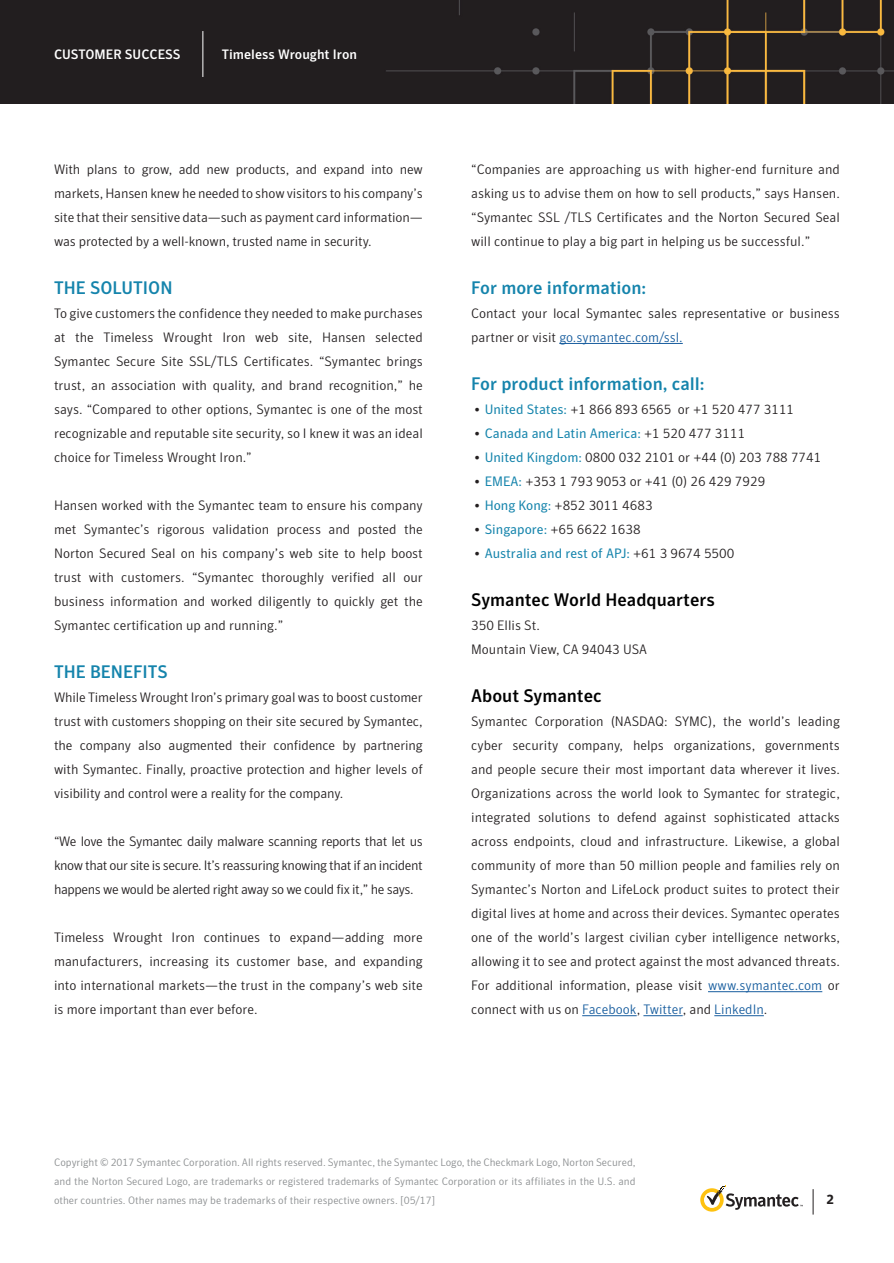
<style>
.page{position:relative;width:894px;height:1263px;background:#fff}
.page>*{position:absolute;margin:0;border:0;box-sizing:border-box;transform-origin:0 0}
.Blue_header{font:500 18px "Symantec Sans";color:#1584ac}
.Blue_header-2{font:500 18px "Symantec Sans";color:#000}
.Body{font:300 13.5px/24px "Symantec Sans";color:#231f20;text-align:justify}
.t1{font:13.5px "Symantec Sans";color:#1584ac}
.t2{font:500 13.5px "Symantec Sans";color:#fff}
.t3{font:700 13.5px "Symantec Sans";color:#231f20}
.Body-2{font:300 10.65px/18.9px "Symantec Sans";color:#8a8d8f;text-align:justify}
.s1{color:#175d9e}
.s2{font-weight:400;color:#1584ac}
.s3{font-weight:300;color:#231f20}
</style>
<div class="page">
<div style="left:0;top:0;width:893px;height:103px;background:#221e1f"></div>
<hr style="left:202px;top:31px;width:1px;height:46px;background:#fff">
<svg style="left:812px;top:1189px;width:1px;height:25px"></svg>
<svg style="left:700px;top:1185px;width:102px;height:26px"></svg>
<hr style="left:559px;top:343px;width:123px;height:1px;background:#175d9e">
<hr style="left:707px;top:991px;width:115px;height:1px;background:#175d9e">
<hr style="left:582px;top:1015px;width:54px;height:1px;background:#175d9e">
<hr style="left:643px;top:1015px;width:39px;height:1px;background:#175d9e">
<hr style="left:714px;top:1015px;width:49px;height:1px;background:#175d9e">
<p class="t2" style="left:54px;top:46px;width:128px">CUSTOMER SUCCESS</p>
<p class="t2" style="left:222px;top:46px;width:137px">Timeless Wrought Iron</p>
<p class="Body" style="left:54px;top:157px;width:370px">With plans to grow, add new products, and expand into new markets, Hansen knew he needed to show visitors to his company’s site that their sensitive data—such as payment card information— was protected by a well-known, trusted name in security.</p>
<p class="Blue_header" style="left:54px;top:277px;width:120px">THE SOLUTION</p>
<p class="Body" style="left:54px;top:301px;width:370px">To give customers the confidence they needed to make purchases at the Timeless Wrought Iron web site, Hansen selected Symantec Secure Site SSL/TLS Certificates. “Symantec brings trust, an association with quality, and brand recognition,” he says. “Compared to other options, Symantec is one of the most recognizable and reputable site security, so I knew it was an ideal choice for Timeless Wrought Iron.”</p>
<p class="Body" style="left:54px;top:493px;width:370px">Hansen worked with the Symantec team to ensure his company met Symantec’s rigorous validation process and posted the Norton Secured Seal on his company’s web site to help boost trust with customers. “Symantec thoroughly verified all our business information and worked diligently to quickly get the Symantec certification up and running.”</p>
<p class="Blue_header" style="left:54px;top:661px;width:115px">THE BENEFITS</p>
<p class="Body" style="left:54px;top:685px;width:370px">While Timeless Wrought Iron’s primary goal was to boost customer trust with customers shopping on their site secured by Symantec, the company also augmented their confidence by partnering with Symantec. Finally, proactive protection and higher levels of visibility and control were a reality for the company.</p>
<p class="Body" style="left:54px;top:829px;width:370px">“We love the Symantec daily malware scanning reports that let us know that our site is secure. It’s reassuring knowing that if an incident happens we would be alerted right away so we could fix it,” he says.</p>
<p class="Body" style="left:54px;top:925px;width:370px">Timeless Wrought Iron continues to expand—adding more manufacturers, increasing its customer base, and expanding into international markets—the trust in the company’s web site is more important than ever before.</p>
<p class="Body" style="left:471px;top:157px;width:370px">“Companies are approaching us with higher-end furniture and asking us to advise them on how to sell products,” says Hansen. “Symantec SSL /TLS Certificates and the Norton Secured Seal will continue to play a big part in helping us be successful.”</p>
<p class="Blue_header" style="left:471px;top:277px;width:176px">For more information:</p>
<p class="Body" style="left:471px;top:301px;width:370px">Contact your local Symantec sales representative or business partner or visit <span class="s1">go.symantec.com/ssl.</span></p>
<p class="Blue_header" style="left:471px;top:373px;width:235px">For product information, call:</p>
<p class="Body" style="left:474px;top:397px;width:321px">• <span class="s2">United States:</span> +1 866 893 6565 or +1 520 477 3111</p>
<p class="t1" style="left:474px;top:425px;width:272px"><span class="s3">•</span> Canada and Latin America: <span class="s3">+1 520 477 3111</span></p>
<p class="Body" style="left:474px;top:445px;width:348px">• <span class="s2">United Kingdom:</span> 0800 032 2101 or +44 (0) 203 788 7741</p>
<p class="Body" style="left:474px;top:469px;width:292px">• <span class="s2">EMEA:</span> +353 1 793 9053 or +41 (0) 26 429 7929</p>
<p class="Body" style="left:474px;top:493px;width:180px">• <span class="s2">Hong Kong:</span> +852 3011 4683</p>
<p class="Body" style="left:474px;top:517px;width:168px">• <span class="s2">Singapore:</span> +65 6622 1638</p>
<p class="t1" style="left:474px;top:545px;width:261px"><span class="s3">•</span> Australia and rest of APJ: <span class="s3">+61 3 9674 5500</span></p>
<p class="Blue_header-2" style="left:471px;top:589px;width:245px">Symantec World Headquarters</p>
<p class="Body" style="left:471px;top:613px;width:177px">350 Ellis St.<br>Mountain View, CA 94043 USA</p>
<p class="Blue_header-2" style="left:471px;top:685px;width:132px">About Symantec</p>
<p class="Body" style="left:471px;top:709px;width:370px">Symantec Corporation (NASDAQ: SYMC), the world’s leading cyber security company, helps organizations, governments and people secure their most important data wherever it lives.<br>Organizations across the world look to Symantec for strategic, integrated solutions to defend against sophisticated attacks across endpoints, cloud and infrastructure. Likewise, a global community of more than 50 million people and families rely on Symantec’s Norton and LifeLock product suites to protect their digital lives at home and across their devices. Symantec operates one of the world’s largest civilian cyber intelligence networks, allowing it to see and protect against the most advanced threats.<br>For additional information, please visit <span class="s1">www.symantec.com</span> or connect with us on <span class="s1">Facebook</span>, <span class="s1">Twitter</span>, and <span class="s1">LinkedIn</span>.</p>
<p class="Body-2" style="left:54px;top:1152px;width:583px">Copyright © 2017 Symantec Corporation. All rights reserved. Symantec, the Symantec Logo, the Checkmark Logo, Norton Secured, and the Norton Secured Logo, are trademarks or registered trademarks of Symantec Corporation or its affiliates in the U.S. and other countries. Other names may be trademarks of their respective owners. [05/17]</p>
<p class="t3" style="left:826px;top:1190px;width:9px">2</p>
</div>
